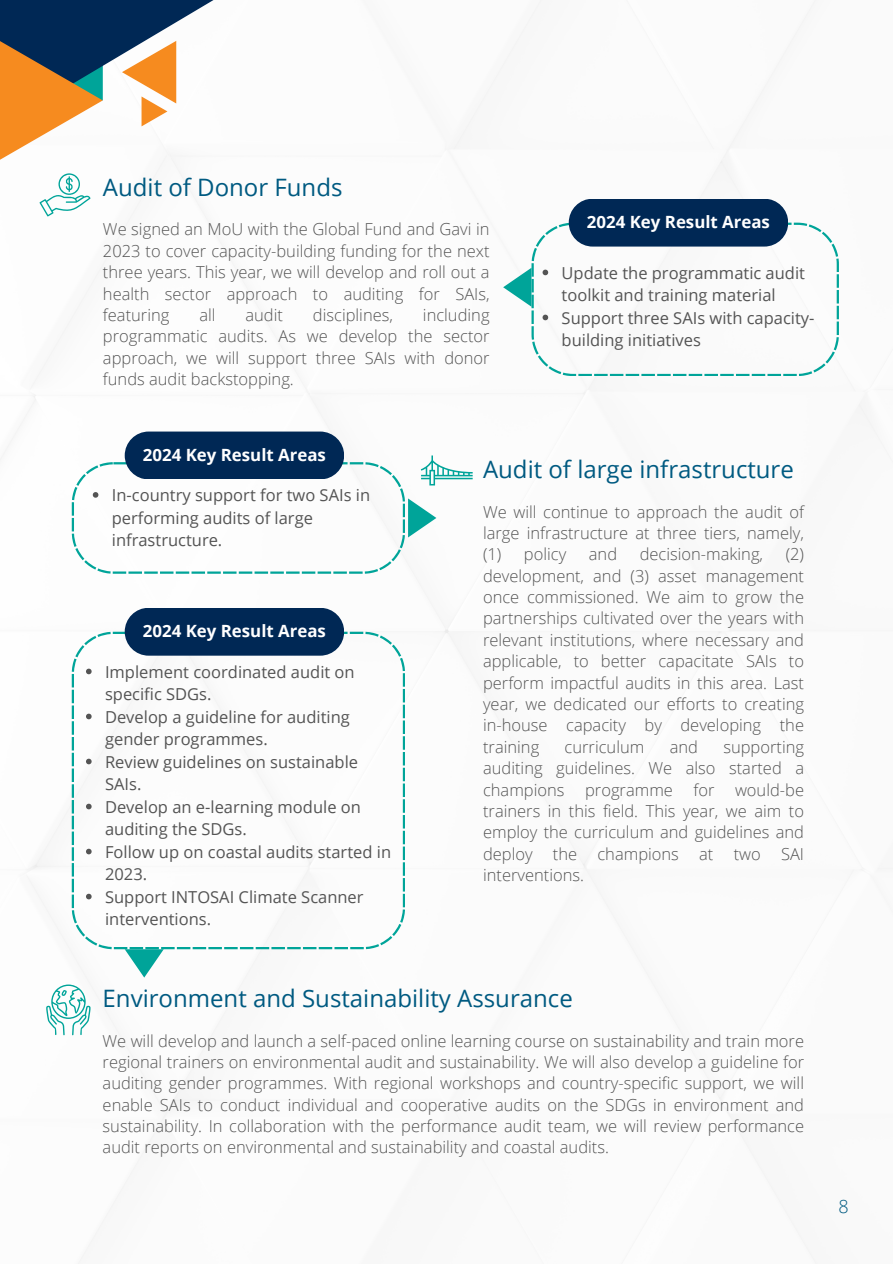
<style>
.page{position:relative;width:893px;height:1264px;background:#fff}
.page>*{position:absolute;margin:0;border:0;box-sizing:border-box;transform-origin:0 0}
.t1{font:24px "Open Sans";color:#005a81}
.t2{font:300 18px "Open Sans";color:#005a81}
.t3{font:700 16.8px "Open Sans";color:#fff}
.t4{font:300 16.5px/21.3px "Open Sans";color:#545454;text-align:justify}
.t5{font:16.5px/22.5px "Open Sans";color:#545454}
</style>
<div class="page">
<svg style="left:531px;top:223px;width:307px;height:153px"></svg>
<div style="left:568px;top:199px;width:220px;height:47px;background:#002855;border-radius:24px"></div>
<svg style="left:503px;top:268px;width:28px;height:39px"></svg>
<div style="left:125px;top:431px;width:219px;height:48px;background:#002855;border-radius:24px"></div>
<svg style="left:0;top:0;width:213px;height:160px"></svg>
<svg style="left:72px;top:631px;width:333px;height:318px"></svg>
<div style="left:125px;top:607px;width:219px;height:48px;background:#002855;border-radius:24px"></div>
<svg style="left:125px;top:949px;width:39px;height:28px"></svg>
<svg style="left:39px;top:173px;width:51px;height:43px"></svg>
<svg style="left:46px;top:984px;width:44px;height:51px"></svg>
<svg style="left:542px;top:270px;width:6px;height:5px"></svg>
<svg style="left:542px;top:315px;width:6px;height:5px"></svg>
<svg style="left:72px;top:455px;width:400px;height:118px"></svg>
<svg style="left:86px;top:668px;width:6px;height:6px"></svg>
<svg style="left:86px;top:713px;width:6px;height:6px"></svg>
<svg style="left:86px;top:758px;width:6px;height:6px"></svg>
<svg style="left:86px;top:803px;width:6px;height:6px"></svg>
<svg style="left:86px;top:848px;width:6px;height:6px"></svg>
<svg style="left:86px;top:893px;width:6px;height:6px"></svg>
<p class="t1" style="left:103px;top:170px;width:241px">Audit of Donor Funds</p>
<p class="t4" style="left:103px;top:218px;width:388px">We signed an MoU with the Global Fund and Gavi in 2023 to cover capacity-building funding for the next three years. This year, we will develop and roll out a health sector approach to auditing for SAIs, featuring</p>
<p class="t4" style="left:103px;top:304px;width:388px;text-indent:320px">including programmatic audits. As we develop the sector approach, we will support three SAIs with donor funds audit backstopping.</p>
<p class="t4" style="left:199px;top:304px;width:18px">all</p>
<p class="t4" style="left:245px;top:304px;width:39px">audit</p>
<p class="t4" style="left:313px;top:304px;width:82px">disciplines,</p>
<p class="t3" style="left:587px;top:210px;width:184px">2024 Key Result Areas</p>
<p class="t5" style="left:561px;top:261px;width:245px">Update the programmatic audit toolkit and training material</p>
<h1 class="t5" style="left:561px;top:306px;width:254px">Support three SAIs with capacity&shy;building initiatives</h1>
<p class="t3" style="left:143px;top:443px;width:184px">2024 Key Result Areas</p>
<p class="t5" style="left:112px;top:483px;width:260px">In-country support for two SAIs in performing audits of large infrastructure.</p>
<p class="t3" style="left:143px;top:619px;width:184px">2024 Key Result Areas</p>
<p class="t5" style="left:105px;top:660px;width:251px">Implement coordinated audit on specific SDGs.</p>
<p class="t5" style="left:105px;top:705px;width:246px">Develop a guideline for auditing gender programmes.</p>
<p class="t5" style="left:105px;top:750px;width:254px">Review guidelines on sustainable<br>SAIs.</p>
<p class="t5" style="left:105px;top:795px;width:257px">Develop an e-learning module on auditing the SDGs.</p>
<h1 class="t5" style="left:105px;top:840px;width:287px">Follow up on coastal audits started in<br>2023.</h1>
<p class="t5" style="left:105px;top:885px;width:260px">Support INTOSAI Climate Scanner interventions.</p>
<p class="t1" style="left:483px;top:452px;width:312px">Audit of large infrastructure</p>
<p class="t4" style="left:483px;top:500px;width:322px">We will continue to approach the audit of large infrastructure at three tiers, namely, (1) policy</p>
<p class="t4" style="left:589px;top:543px;width:30px">and</p>
<p class="t4" style="left:639px;top:543px;width:125px">decision-making,</p>
<p class="t4" style="left:483px;top:543px;width:322px;text-indent:302px">(2) development, and (3) asset management once commissioned. We aim to grow the partnerships cultivated over the years with relevant institutions, where necessary and applicable, to better capacitate SAIs to perform impactful audits in this area. Last year, we dedicated our efforts to creating in-house capacity by developing the training</p>
<p class="t4" style="left:564px;top:735px;width:81px">curriculum</p>
<p class="t4" style="left:669px;top:735px;width:30px">and</p>
<p class="t4" style="left:483px;top:735px;width:322px;text-indent:240px">supporting auditing guidelines. We also started a champions programme for would-be trainers in this field. This year, we aim to employ the curriculum and guidelines and deploy the champions at two SAI interventions.</p>
<p class="t1" style="left:103px;top:981px;width:471px">Environment and Sustainability Assurance</p>
<p class="t4" style="left:103px;top:1029px;width:703px">We will develop and launch a self-paced online learning course on sustainability and train more regional trainers on environmental audit and sustainability. We will also develop a guideline for auditing gender programmes. With regional workshops and country-specific support, we will enable SAIs to conduct individual and cooperative audits on the SDGs in environment and sustainability. In collaboration with the performance audit team, we will review performance audit reports on environmental and sustainability and coastal audits.</p>
<p class="t2" style="left:838px;top:1193px;width:12px">8</p>
</div>
